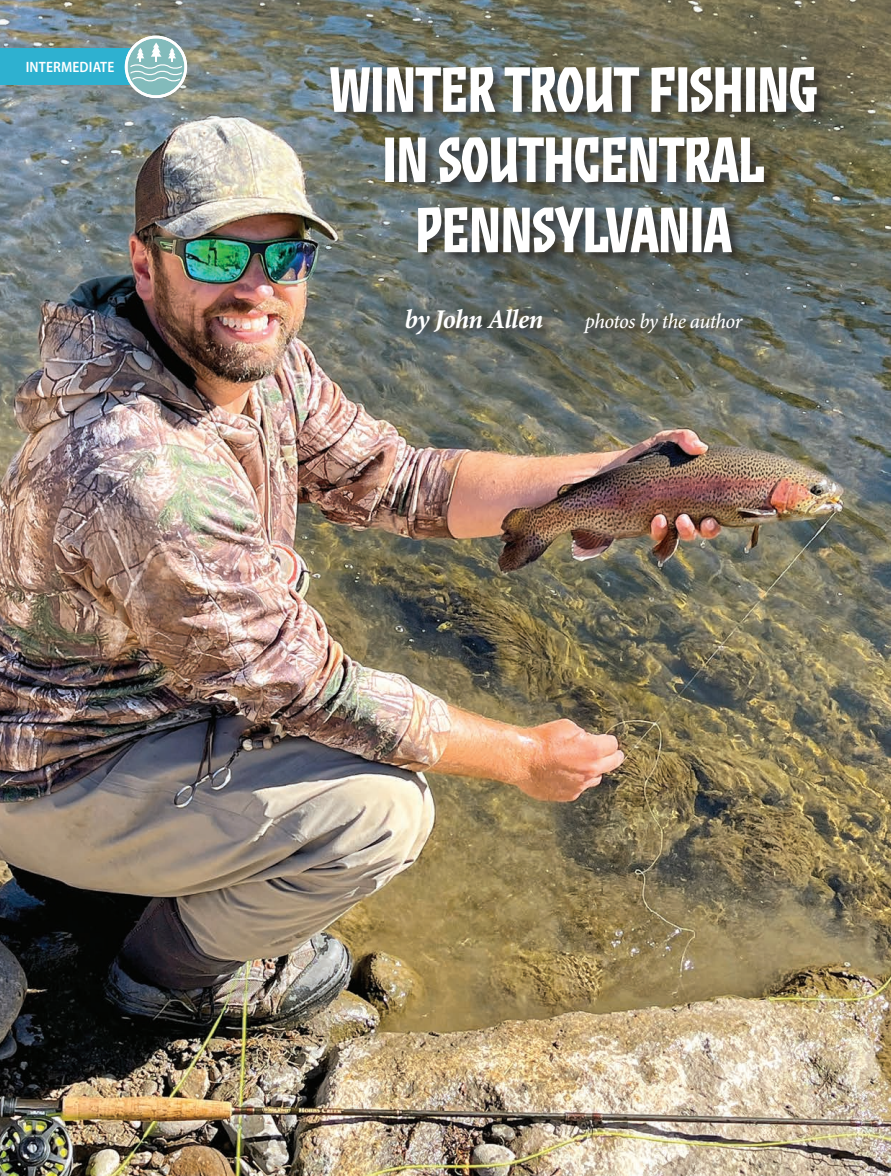
<style>
.page{position:relative;width:891px;height:1176px;background:#fff}
.page>*{position:absolute;margin:0;border:0;box-sizing:border-box;transform-origin:0 0}
.New_subhead{font:600 64.5px "Zalamander Caps";letter-spacing:-.02em;color:#fff}
.new_author_byline{font:italic 700 27px "Minion Pro";letter-spacing:-.025em;color:#fff}
.new_author_byline-2{font:italic 500 21px "Minion Pro";letter-spacing:-.03em;color:#fff}
.New_subhead-2{font:600 semi-condensed 15px "Myriad Pro";letter-spacing:.01em;color:#fff}
</style>
<div class="page">
<img style="left:0;top:0;width:891px;height:1175px">
<div style="left:0;top:48px;width:140px;height:37px;background:#2eb1d0"></div>
<svg style="left:126px;top:37px;width:60px;height:60px"></svg>
<div style="left:125px;top:36px;width:62px;height:62px;border:3px solid #fff;border-radius:50%"></div>
<svg style="left:129px;top:42px;width:54px;height:41px;background:#9fc9c9"></svg>
<div style="left:404px;top:306px;width:350px;height:40px;background:#231f20;opacity:.75"></div>
<div style="left:327px;top:64px;width:503px;height:202px;background:#231f20;opacity:.75"></div>
<p class="New_subhead-2" style="left:26px;top:57px;width:90px">INTERMEDIATE</p>
<p class="New_subhead" style="left:329px;top:47px;width:490px">WINTER TROUT FISHING</p>
<p class="New_subhead" style="left:382px;top:117px;width:384px">IN SOUTHCENTRAL</p>
<p class="New_subhead" style="left:415px;top:188px;width:319px">PENNSYLVANIA</p>
<p class="new_author_byline" style="left:405px;top:300px;width:140px">by John Allen</p>
<p class="new_author_byline-2" style="left:585px;top:306px;width:159px">photos by the author</p>
</div>
